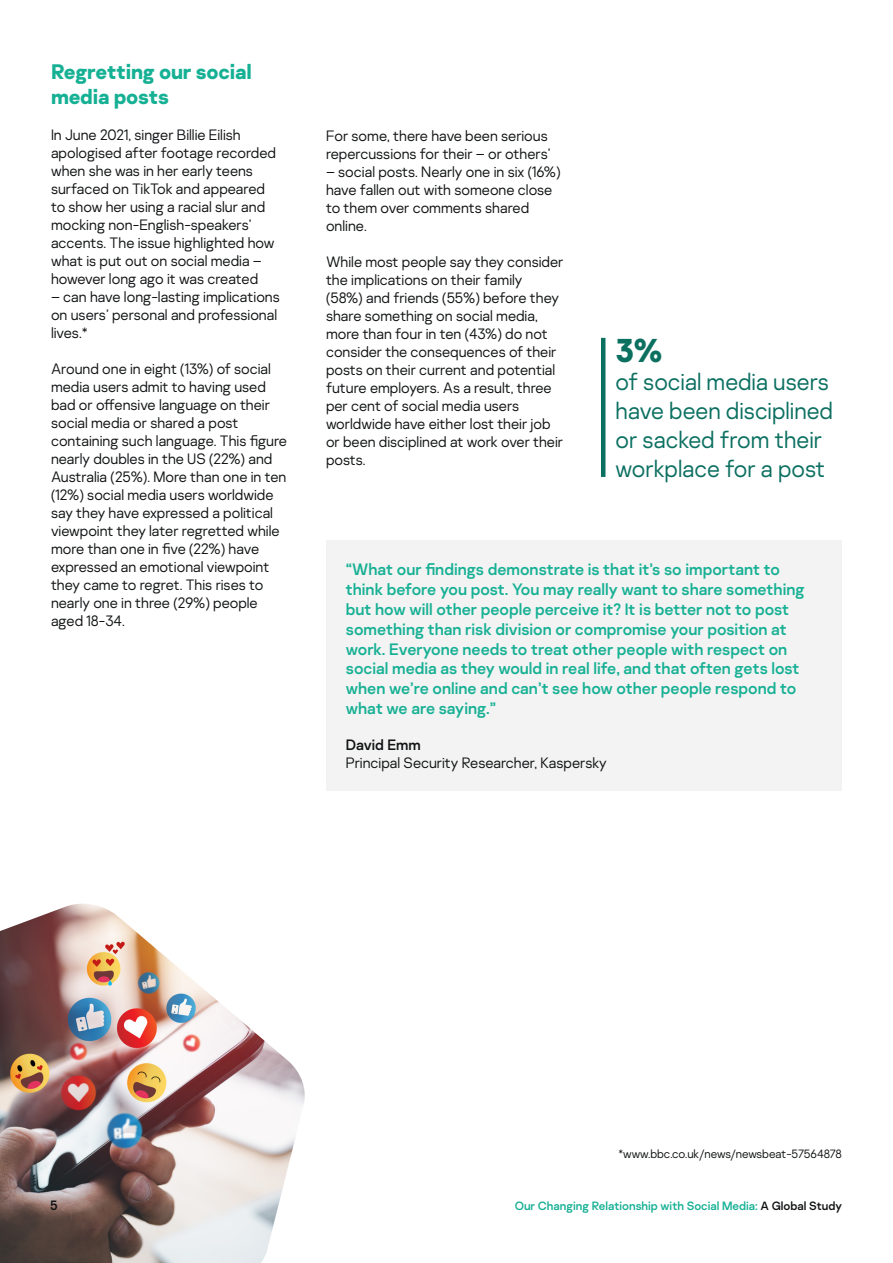
<style>
.page{position:relative;width:893px;height:1263px;background:#fff}
.page>*{position:absolute;margin:0;border:0;box-sizing:border-box;transform-origin:0 0}
.t1{font:700 33px "Kaspersky Sans";color:#0c7061}
.t2{font:300 24px/28.8px "Kaspersky Sans";color:#0c7061}
.t3{font:700 21px/25.2px "Kaspersky Sans";letter-spacing:-.01em;color:#16b094}
.t4{font:16.5px/19.8px "Kaspersky Sans";color:#16b094}
.t5{font:300 15px/18px "Kaspersky Sans";color:#111314}
.t6{font:13.5px "Kaspersky Sans";color:#111314}
.t7{font:12px "Kaspersky Sans";color:#16b094}
.t8{font:300 12px "Kaspersky Sans";color:#111314}
.s1{font-weight:400}
.s2{color:#111314}
</style>
<div class="page">
<img style="left:0;top:904px;width:305px;height:359px">
<div style="left:326px;top:540px;width:516px;height:251px;background:#f3f3f3"></div>
<hr style="left:601px;top:338px;width:4px;height:139px;background:#0c7061">
<p class="t3" style="left:51px;top:59px;width:202px">Regretting our social media posts</p>
<p class="t5" style="left:51px;top:126px;width:226px">In June 2021, singer Billie Eilish apologised after footage recorded when she was in her early teens surfaced on TikTok and appeared to show her using a racial slur and mocking non-English-speakers’ accents. The issue highlighted how what is put out on social media – however long ago it was created</p>
<p class="t5" style="left:51px;top:288px;width:230px">– can have long-lasting implications on users’ personal and professional lives.*</p>
<p class="t5" style="left:51px;top:360px;width:238px">Around one in eight (13%) of social media users admit to having used bad or offensive language on their social media or shared a post containing such language. This figure nearly doubles in the US (22%) and<br>Australia (25%). More than one in ten (12%) social media users worldwide say they have expressed a political viewpoint they later regretted while more than one in five (22%) have expressed an emotional viewpoint they came to regret. This rises to nearly one in three (29%) people aged 18-34.</p>
<p class="t5" style="left:326px;top:126px;width:226px">For some, there have been serious repercussions for their – or others’</p>
<p class="t5" style="left:326px;top:162px;width:236px">– social posts. Nearly one in six (16%) have fallen out with someone close to them over comments shared online.</p>
<p class="t5" style="left:326px;top:252px;width:239px">While most people say they consider the implications on their family<br>(58%) and friends (55%) before they share something on social media, more than four in ten (43%) do not consider the consequences of their posts on their current and potential future employers. As a result, three per cent of social media users worldwide have either lost their job or been disciplined at work over their posts.</p>
<p class="t1" style="left:616px;top:329px;width:49px">3%</p>
<p class="t2" style="left:616px;top:367px;width:219px">of social media users have been disciplined or sacked from their workplace for a post</p>
<p class="t4" style="left:346px;top:560px;width:460px">“What our findings demonstrate is that it’s so important to think before you post. You may really want to share something but how will other people perceive it? It is better not to post something than risk division or compromise your position at work. Everyone needs to treat other people with respect on social media as they would in real life, and that often gets lost when we’re online and can’t see how other people respond to what we are saying.”</p>
<p class="t5" style="left:346px;top:736px;width:262px"><span class="s1">David Emm<br></span>Principal Security Researcher, Kaspersky</p>
<p class="t8" style="left:618px;top:1146px;width:225px">*www.bbc.co.uk/news/newsbeat-57564878</p>
<p class="t6" style="left:50px;top:1197px;width:9px">5</p>
<p class="t7" style="left:515px;top:1198px;width:329px">Our Changing Relationship with Social Media: <span class="s2">A Global Study</span></p>
</div>
